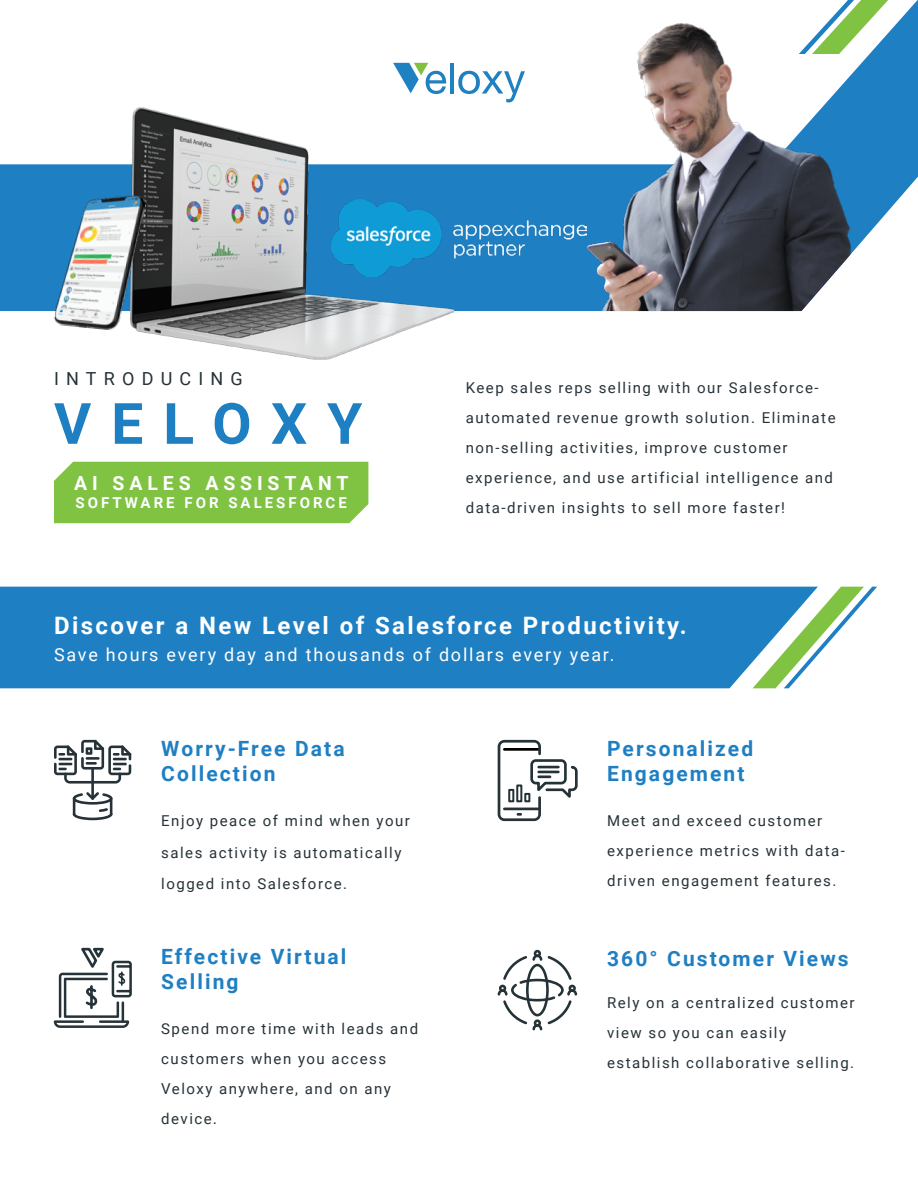
<style>
.page{position:relative;width:918px;height:1188px;background:#fff}
.page>*{position:absolute;margin:0;border:0;box-sizing:border-box;transform-origin:0 0}
.t1{font:700 57px "Roboto";letter-spacing:.35em;color:#1e7fc3}
.t2{font:700 24px "Roboto";letter-spacing:.1em;color:#fff}
.t3{font:700 21px/25.2px "Roboto";letter-spacing:.1em;color:#1e7fc3}
.t4{font:700 19.5px "Roboto";letter-spacing:.25em;color:#fff}
.t5{font:18px "Roboto";letter-spacing:.1em;color:#fff}
.t6{font:18px "Roboto";letter-spacing:.4em;color:#263238}
.t7{font:15px/30px "Roboto";letter-spacing:.1em;color:#263238}
.t8{font:700 15px "Roboto";letter-spacing:.2em;color:#fff}
.s1{font-family:"Muli"}
</style>
<div class="page">
<svg style="left:0;top:0;width:918px;height:311px"></svg>
<div style="left:0;top:587px;width:753px;height:101px;background:#1e7fc3"></div>
<svg style="left:753px;top:587px;width:124px;height:101px"></svg>
<svg style="left:799px;top:0;width:89px;height:54px"></svg>
<div style="left:54px;top:462px;width:314px;height:61px;background:#80c343"></div>
<svg style="left:393px;top:63px;width:53px;height:31px"></svg>
<hr style="left:450px;top:63px;width:4px;height:31px;background:#1f80c2">
<svg style="left:458px;top:71px;width:67px;height:31px"></svg>
<img style="left:130px;top:108px;width:323px;height:251px">
<img style="left:54px;top:189px;width:92px;height:143px">
<hr style="left:91px;top:767px;width:3px;height:33px;background:#253238">
<svg style="left:54px;top:740px;width:77px;height:44px"></svg>
<svg style="left:73px;top:792px;width:39px;height:28px"></svg>
<svg style="left:498px;top:950px;width:79px;height:80px"></svg>
<svg style="left:498px;top:740px;width:80px;height:81px"></svg>
<img style="left:587px;top:23px;width:266px;height:288px">
<svg style="left:54px;top:947px;width:78px;height:81px"></svg>
<img style="left:331px;top:199px;width:256px;height:77px">
<p class="t6" style="left:54px;top:366px;width:190px">INTRODUCING</p>
<h1 class="t1" style="left:54px;top:384px;width:310px">VELOXY</h1>
<h3 class="t4" style="left:74px;top:470px;width:276px">AI SALES ASSISTANT</h3>
<p class="t8" style="left:76px;top:492px;width:273px">SOFTWARE FOR SALESFORCE</p>
<p class="t7" style="left:466px;top:372px;width:371px">Keep sales reps selling with our Salesforce&shy;automated revenue growth solution. Eliminate non-selling activities, improve customer experience, and use artificial intelligence and data-driven insights to sell more faster!</p>
<h2 class="t2" style="left:54px;top:609px;width:634px">Discover a New Level of Salesforce Productivity.</h2>
<p class="t5" style="left:54px;top:642px;width:562px">Save hours every day and thousands of dollars every year.</p>
<h3 class="t3" style="left:607px;top:735px;width:148px">Personalized<br>Engagement</h3>
<h3 class="t3" style="left:161px;top:735px;width:185px">Worry-Free Data<br>Collection</h3>
<p class="t7" style="left:161px;top:805px;width:250px;line-height:31.5px">Enjoy peace of mind when your sales activity is automatically logged into Salesforce.</p>
<p class="t7" style="left:607px;top:805px;width:239px">Meet and exceed customer experience metrics with data&shy;driven engagement features.</p>
<h3 class="t3" style="left:161px;top:943px;width:187px">Effective Virtual<br>Selling</h3>
<p class="t7" style="left:161px;top:1013px;width:258px">Spend more time with leads and customers when you access<br>Veloxy anywhere, and on any device<span class="s1">.</span></p>
<h3 class="t3" style="left:607px;top:945px;width:243px">360° Customer Views</h3>
<p class="t7" style="left:607px;top:987px;width:249px">Rely on a centralized customer view so you can easily establish collaborative selling.</p>
</div>
